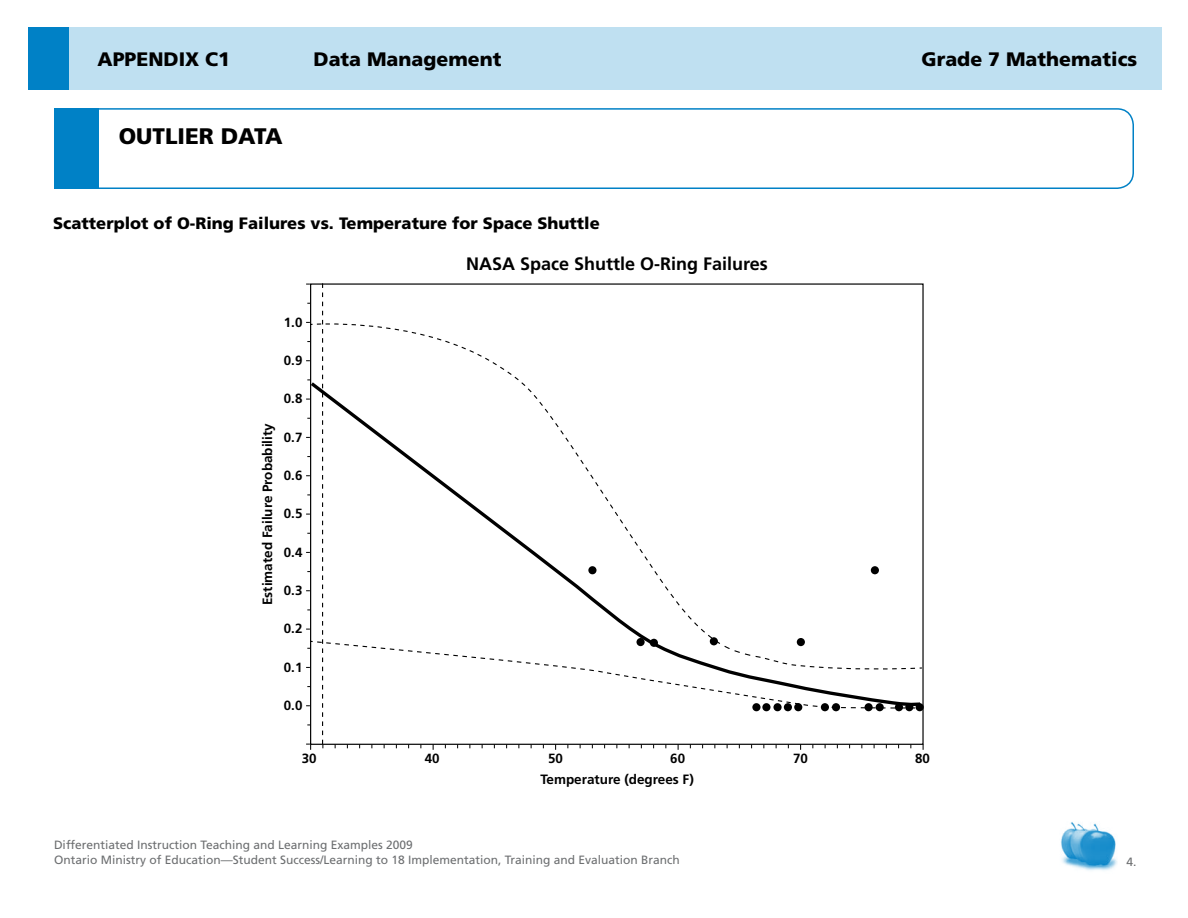
<style>
.page{position:relative;width:1188px;height:918px;background:#fff}
.page>*{position:absolute;margin:0;border:0;box-sizing:border-box;transform-origin:0 0}
.t1{font:900 22.5px "Frutiger";color:#000}
.t2{font:900 19.5px "Frutiger";color:#000}
.t3{font:700 18px "Frutiger";color:#000}
.t4{font:900 16.5px "Frutiger";color:#000}
.t5{font:700 13.5px "Frutiger";color:#000}
.t6{font:700 13.35px "Frutiger";color:#000}
.t7{font:12px/14.4px "Frutiger";color:#6d6f71}
</style>
<div class="page">
<img style="left:1061px;top:822px;width:56px;height:49px">
<div style="left:54px;top:108px;width:1080px;height:81px;border:2px solid #0081c6;border-radius:16px"></div>
<div style="left:54px;top:108px;width:45px;height:81px;background:#0081c6"></div>
<div style="left:28px;top:27px;width:1134px;height:63px;background:#bfe0f1"></div>
<div style="left:28px;top:27px;width:41px;height:63px;background:#0081c6"></div>
<svg style="left:306px;top:283px;width:618px;height:467px"></svg>
<svg style="left:309px;top:323px;width:614px;height:57px"></svg>
<svg style="left:309px;top:380px;width:615px;height:329px"></svg>
<div style="left:797px;top:638px;width:8px;height:8px;background:#000;border-radius:50%"></div>
<div style="left:871px;top:566px;width:8px;height:8px;background:#000;border-radius:50%"></div>
<div style="left:710px;top:637px;width:8px;height:8px;background:#000;border-radius:50%"></div>
<div style="left:588px;top:566px;width:9px;height:8px;background:#000;border-radius:50%"></div>
<div style="left:650px;top:639px;width:8px;height:8px;background:#000;border-radius:50%"></div>
<div style="left:636px;top:638px;width:9px;height:8px;background:#000;border-radius:50%"></div>
<div style="left:794px;top:703px;width:8px;height:8px;background:#000;border-radius:50%"></div>
<div style="left:784px;top:703px;width:8px;height:8px;background:#000;border-radius:50%"></div>
<div style="left:773px;top:703px;width:9px;height:8px;background:#000;border-radius:50%"></div>
<div style="left:916px;top:703px;width:8px;height:8px;background:#000;border-radius:50%"></div>
<div style="left:905px;top:703px;width:8px;height:8px;background:#000;border-radius:50%"></div>
<div style="left:895px;top:703px;width:8px;height:8px;background:#000;border-radius:50%"></div>
<div style="left:762px;top:703px;width:9px;height:8px;background:#000;border-radius:50%"></div>
<div style="left:832px;top:703px;width:8px;height:8px;background:#000;border-radius:50%"></div>
<div style="left:821px;top:703px;width:8px;height:8px;background:#000;border-radius:50%"></div>
<div style="left:876px;top:703px;width:8px;height:8px;background:#000;border-radius:50%"></div>
<div style="left:865px;top:703px;width:8px;height:8px;background:#000;border-radius:50%"></div>
<div style="left:752px;top:703px;width:9px;height:8px;background:#000;border-radius:50%"></div>
<h2 class="t2" style="left:97px;top:48px;width:167px">Appendix C1 D</h2>
<h2 class="t2" style="left:329px;top:48px;width:174px">ata Management</h2>
<h2 class="t2" style="left:922px;top:48px;width:217px">Grade 7 Mathematics</h2>
<h1 class="t1" style="left:119px;top:122px;width:165px">Outli er Data</h1>
<h3 class="t4" style="left:53px;top:213px;width:548px">Scatterplot of O-Ring Failures vs. Temperature for Space Shuttle</h3>
<p class="t5" style="left:259px;top:605px;width:183px;rotate:-90deg">Estimated Failure Probability</p>
<p class="t6" style="left:284px;top:314px;width:20px">1.0</p>
<p class="t6" style="left:284px;top:353px;width:20px">0.9</p>
<p class="t6" style="left:284px;top:391px;width:20px">0.8</p>
<p class="t6" style="left:284px;top:429px;width:20px">0.7</p>
<p class="t6" style="left:284px;top:468px;width:20px">0.6</p>
<p class="t6" style="left:284px;top:506px;width:20px">0.5</p>
<p class="t6" style="left:284px;top:544px;width:20px">0.4</p>
<p class="t6" style="left:284px;top:583px;width:20px">0.3</p>
<p class="t6" style="left:284px;top:621px;width:20px">0.2</p>
<p class="t6" style="left:284px;top:659px;width:20px">0.1</p>
<p class="t6" style="left:284px;top:698px;width:20px">0.0</p>
<h3 class="t3" style="left:466px;top:253px;width:303px">NASA Space Shuttle O-Ring Failures</h3>
<p class="t6" style="left:302px;top:751px;width:16px">30</p>
<p class="t6" style="left:425px;top:751px;width:16px">40</p>
<p class="t6" style="left:548px;top:751px;width:16px">50</p>
<p class="t6" style="left:670px;top:751px;width:16px">60</p>
<p class="t6" style="left:793px;top:751px;width:16px">70</p>
<p class="t6" style="left:915px;top:751px;width:16px">80</p>
<p class="t5" style="left:541px;top:771px;width:155px">Temperature (degrees F)</p>
<p class="t7" style="left:54px;top:838px;width:627px">Differentiated Instruction Teaching and Learning Examples 2009<br>Ontario Ministry of Education—Student Success/Learning to 18 Implementation, Training and Evaluation Branch</p>
<p class="t7" style="left:1127px;top:854px;width:12px">4.</p>
</div>
